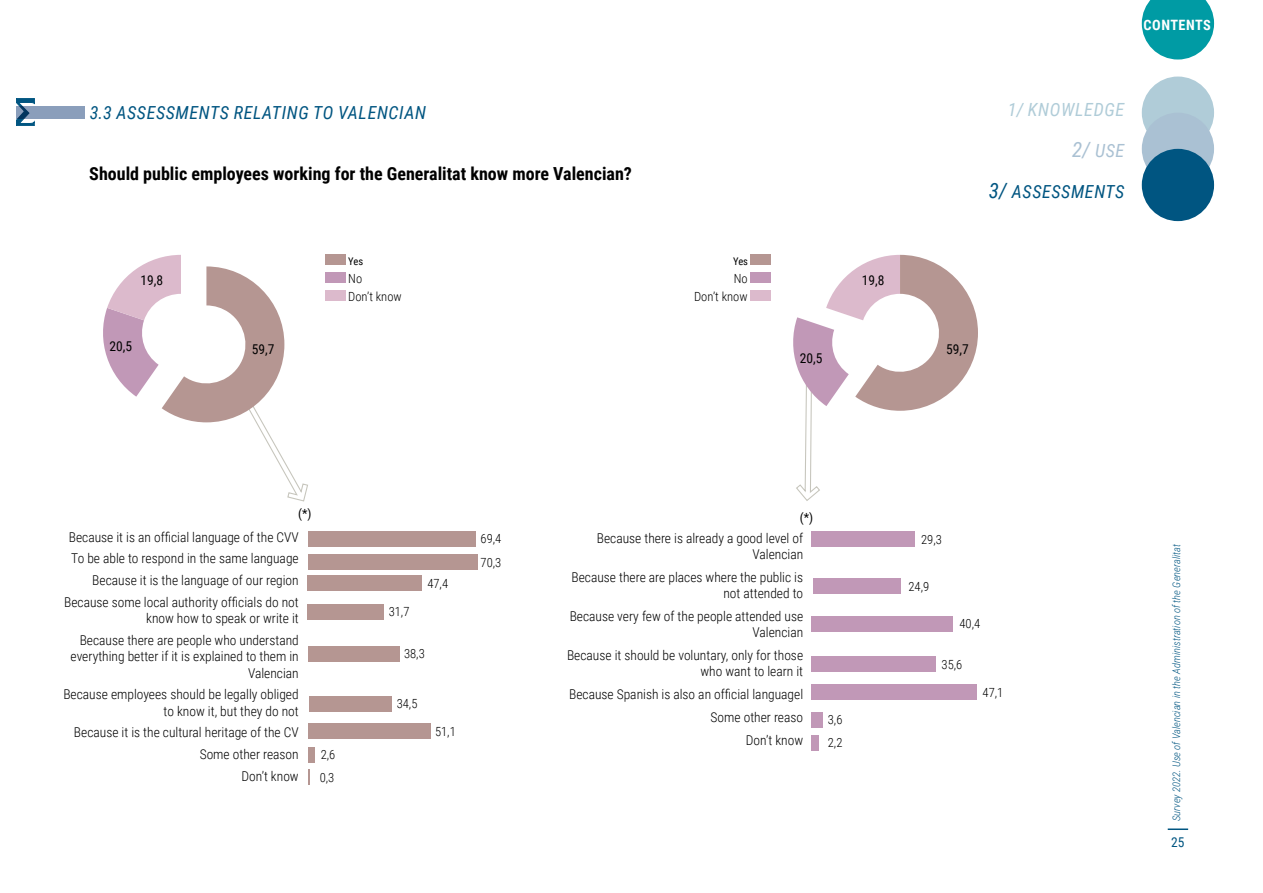
<style>
.page{position:relative;width:1263px;height:893px;background:#fff}
.page>*{position:absolute;margin:0;border:0;box-sizing:border-box;transform-origin:0 0}
.t1{font:italic 18.15px "Roboto Condensed";letter-spacing:.035em;color:#b0ccd8}
.t2{font:italic 18.15px "Roboto Condensed";color:#aac1d3}
.t3{font:700 18px "Roboto Condensed";color:#000}
.t4{font:italic 18px "Roboto Condensed";letter-spacing:.035em;color:#005581}
.t5{font:700 14.25px "Roboto Condensed";letter-spacing:.035em;color:#fff}
.t6{font:300 13.5px/16.2px "Roboto Condensed";color:#000;text-align:right}
.t7{font:13.5px "Roboto Condensed";color:#000}
.t8{font:13.5px "Roboto Condensed";color:#005581}
.t9{font:300 12.6px/18px "Roboto Condensed";color:#000}
.t10{font:12.6px "Roboto Condensed";color:#000}
.t11{font:italic 300 10.5px "Roboto Condensed";color:#005581}
.t12{font:10.5px "Roboto Condensed";letter-spacing:-.015em;color:#000}
.s1{font-size:21px}
</style>
<div class="page">
<hr style="left:1168px;top:828px;width:20px;height:2px;background:#005581">
<div style="left:16px;top:106px;width:69px;height:13px;background:#8a9ebb"></div>
<div style="left:1142px;top:77px;width:72px;height:72px;background:#b0ccd8;border-radius:50%"></div>
<div style="left:1142px;top:113px;width:72px;height:72px;background:#aac1d3;border-radius:50%"></div>
<div style="left:1142px;top:149px;width:72px;height:72px;background:#005581;border-radius:50%"></div>
<svg style="left:1142px;top:0;width:72px;height:60px;background:#2aabb2"></svg>
<svg style="left:16px;top:99px;width:18px;height:27px"></svg>
<div style="left:325px;top:255px;width:20px;height:10px;background:#b59692"></div>
<div style="left:325px;top:273px;width:20px;height:10px;background:#c198b7"></div>
<div style="left:325px;top:291px;width:20px;height:10px;background:#dcbacc"></div>
<div style="left:750px;top:255px;width:21px;height:10px;background:#b59692"></div>
<div style="left:750px;top:273px;width:21px;height:10px;background:#c198b7"></div>
<div style="left:750px;top:291px;width:21px;height:10px;background:#dcbacc"></div>
<div style="left:308px;top:747px;width:7px;height:15px;background:#b59692"></div>
<div style="left:308px;top:724px;width:123px;height:15px;background:#b59692"></div>
<div style="left:309px;top:696px;width:83px;height:15px;background:#b59692"></div>
<div style="left:308px;top:646px;width:91px;height:15px;background:#b59692"></div>
<div style="left:308px;top:604px;width:76px;height:15px;background:#b59692"></div>
<div style="left:308px;top:575px;width:114px;height:16px;background:#b59692"></div>
<div style="left:308px;top:554px;width:169px;height:16px;background:#b59692"></div>
<div style="left:308px;top:531px;width:168px;height:16px;background:#b59692"></div>
<svg style="left:308px;top:770px;width:2px;height:15px"></svg>
<svg style="left:103px;top:255px;width:205px;height:247px"></svg>
<svg style="left:793px;top:255px;width:185px;height:246px"></svg>
<div style="left:811px;top:735px;width:8px;height:15px;background:#c198b7"></div>
<div style="left:811px;top:712px;width:12px;height:15px;background:#c198b7"></div>
<div style="left:811px;top:685px;width:165px;height:15px;background:#c198b7"></div>
<div style="left:811px;top:656px;width:125px;height:16px;background:#c198b7"></div>
<div style="left:811px;top:616px;width:142px;height:15px;background:#c198b7"></div>
<div style="left:813px;top:578px;width:87px;height:16px;background:#c198b7"></div>
<div style="left:811px;top:531px;width:103px;height:16px;background:#c198b7"></div>
<p class="t5" style="left:1143px;top:15px;width:69px">CONTENTS</p>
<h2 class="t4" style="left:90px;top:100px;width:338px">3.3 ASSESSMENTS RELATING TO VALENCIAN</h2>
<h1 class="t1" style="left:1008px;top:97px;width:118px">1/ KNOWLEDGE</h1>
<h1 class="t2" style="left:1072px;top:138px;width:54px"><span class="s1">2/</span> USE</h1>
<h2 class="t3" style="left:89px;top:161px;width:544px">Should public employees working for the Generalitat know more Valencian?</h2>
<h2 class="t4" style="left:989px;top:179px;width:137px"><span class="s1">3/</span> ASSESSMENTS</h2>
<p class="t7" style="left:140px;top:270px;width:24px">19,8</p>
<p class="t12" style="left:348px;top:254px;width:16px">Yes</p>
<p class="t9" style="left:348px;top:269px;width:55px">No<br>Don’t know</p>
<p class="t12" style="left:733px;top:254px;width:16px">Yes</p>
<p class="t9" style="left:694px;top:269px;width:55px;text-align:right">No<br>Don’t know</p>
<p class="t7" style="left:862px;top:270px;width:24px">19,8</p>
<p class="t7" style="left:110px;top:337px;width:24px">20,5</p>
<p class="t7" style="left:252px;top:339px;width:24px">59,7</p>
<p class="t7" style="left:800px;top:348px;width:24px">20,5</p>
<p class="t7" style="left:946px;top:339px;width:24px">59,7</p>
<p class="t10" style="left:298px;top:504px;width:15px">(*)</p>
<p class="t10" style="left:800px;top:509px;width:15px">(*)</p>
<p class="t6" style="left:69px;top:528px;width:231px">Because it is an official language of the CVV</p>
<p class="t9" style="left:921px;top:530px;width:22px">29,3</p>
<p class="t6" style="left:64px;top:547px;width:236px;line-height:21.8px">To be able to respond in the same language<br>Because it is the language of our region<br>Because some local authority officials do not</p>
<p class="t6" style="left:80px;top:607px;width:221px;line-height:21.8px">know how to speak or write it<br>Because there are people who understand</p>
<p class="t6" style="left:71px;top:648px;width:230px">everything better if it is explained to them in<br>Valencian</p>
<p class="t6" style="left:63px;top:686px;width:237px">Because employees should be legally obliged to know it, but they do not</p>
<p class="t6" style="left:74px;top:721px;width:226px;line-height:21.8px">Because it is the cultural heritage of the CV<br>Some other reason<br>Don’t know</p>
<p class="t6" style="left:597px;top:529px;width:208px">Because there is already a good level of<br>Valencian</p>
<p class="t6" style="left:571px;top:569px;width:233px">Because there are places where the public is not attended to</p>
<p class="t6" style="left:570px;top:608px;width:235px">Because very few of the people attended use<br>Valencian</p>
<p class="t6" style="left:567px;top:647px;width:238px">Because it should be voluntary, only for those who want to learn it</p>
<p class="t6" style="left:569px;top:682px;width:236px;line-height:22.8px">Because Spanish is also an official languagel<br>Some other reaso<br>Don’t know</p>
<p class="t9" style="left:480px;top:526px;width:22px;line-height:23.9px">69,4<br>70,3</p>
<p class="t9" style="left:427px;top:574px;width:22px">47,4</p>
<p class="t9" style="left:908px;top:577px;width:22px">24,9</p>
<p class="t9" style="left:389px;top:602px;width:22px">31,7</p>
<p class="t9" style="left:404px;top:644px;width:22px">38,3</p>
<p class="t9" style="left:397px;top:694px;width:22px">34,5</p>
<p class="t9" style="left:959px;top:614px;width:22px">40,4</p>
<p class="t9" style="left:941px;top:655px;width:22px">35,6</p>
<p class="t9" style="left:982px;top:683px;width:22px">47,1</p>
<p class="t9" style="left:828px;top:710px;width:16px">3,6</p>
<p class="t9" style="left:435px;top:722px;width:22px">51,1</p>
<p class="t9" style="left:828px;top:733px;width:16px">2,2</p>
<p class="t9" style="left:320px;top:743px;width:17px;line-height:22.6px">2,6<br>0,3</p>
<p class="t11" style="left:1169px;top:821px;width:279px;rotate:-90deg">Survey 2022. Use of Valencian in the Administration of the Generalitat</p>
<p class="t8" style="left:1171px;top:833px;width:15px">25</p>
</div>
